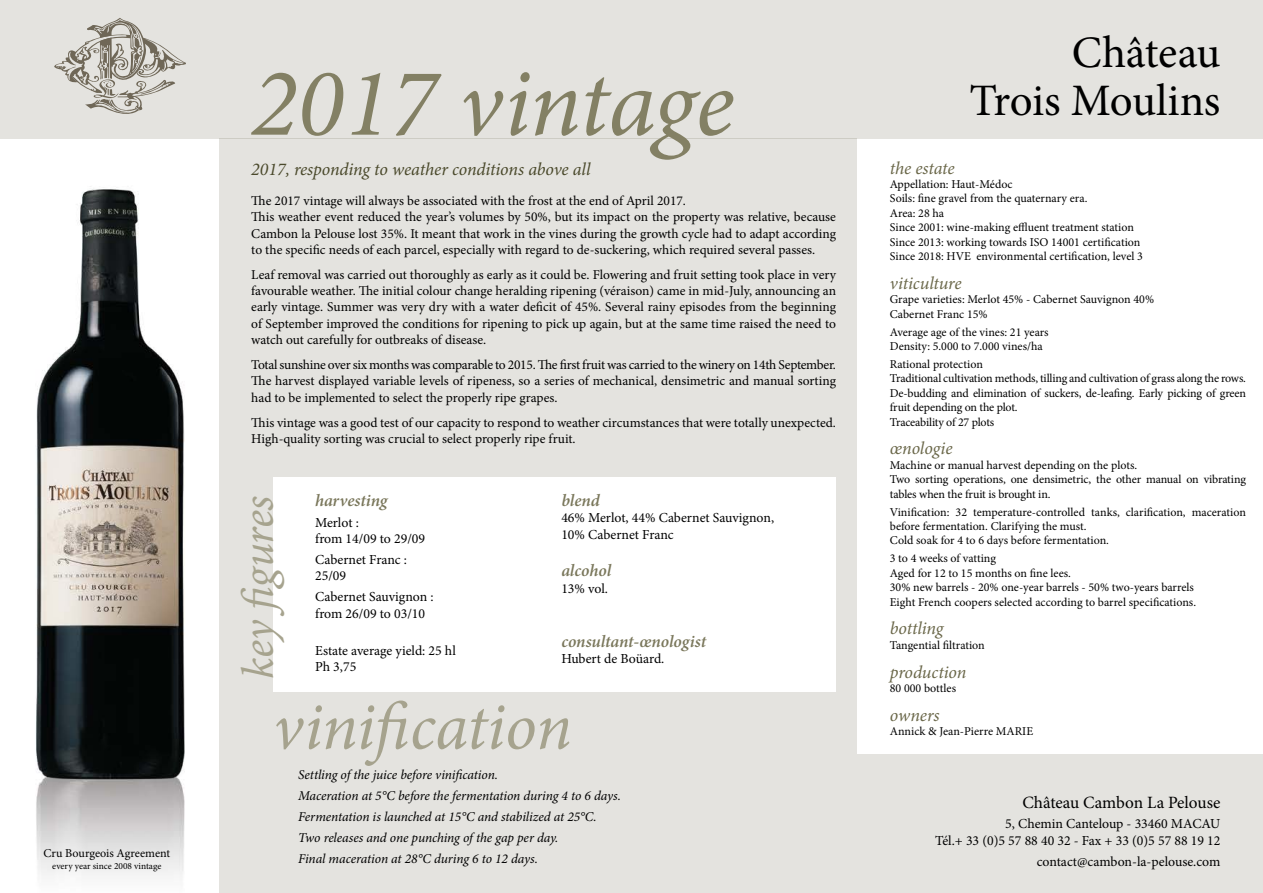
<style>
.page{position:relative;width:1263px;height:893px;background:#fff}
.page>*{position:absolute;margin:0;border:0;box-sizing:border-box;transform-origin:0 0}
.t1{font:italic 97.5px "Minion Pro";color:#838064}
.t2{font:italic 67.5px "Minion Pro";letter-spacing:-.01em;color:#a6a38e}
.t3{font:45px/48px "Minion Pro";letter-spacing:-.005em;color:#000;text-align:right}
.t4{font:italic 45px "Minion Pro";letter-spacing:-.01em;color:#a6a38e}
.t5{font:italic 18px "Minion Pro";letter-spacing:-.01em;color:#6a6749}
.t6{font:italic 18px "Minion Pro";letter-spacing:-.01em;color:#4a492b}
.t7{font:italic 600 17.25px "Minion Pro";letter-spacing:-.005em;color:#7a775b}
.t8{font:17.25px "Minion Pro";letter-spacing:-.005em;color:#000}
.t9{font:13.8px/16.5px "Minion Pro";color:#000}
.t10{font:13.5px/16.2px "Minion Pro";color:#000}
.t11{font:italic 13.5px/21px "Minion Pro";letter-spacing:-.01em;color:#000}
.t12{font:12.15px "Minion Pro";color:#000}
.t13{font:12px/14.4px "Minion Pro";letter-spacing:-.005em;color:#000}
.t14{font:9.45px "Minion Pro";color:#000}
</style>
<div class="page">
<img style="left:35px;top:186px;width:150px;height:691px">
<div style="left:0;top:0;width:1263px;height:138px;background:#e4e3df"></div>
<svg style="left:54px;top:18px;width:132px;height:96px"></svg>
<div style="left:219px;top:138px;width:638px;height:755px;background:#e4e3df"></div>
<div style="left:857px;top:755px;width:405px;height:138px;background:#e4e3df"></div>
<div style="left:273px;top:478px;width:563px;height:214px;background:#fff"></div>
<p class="t12" style="left:43px;top:844px;width:128px">Cru Bourgeois Agreement</p>
<p class="t14" style="left:52px;top:859px;width:111px">every year since 2008 vintage</p>
<h1 class="t1" style="left:251px;top:37px;width:485px">2017 vintage</h1>
<h3 class="t6" style="left:251px;top:157px;width:341px">2017, responding to weather conditions above all</h3>
<p class="t10" style="left:251px;top:193px;width:586px">The 2017 vintage will always be associated with the frost at the end of April 2017.<br>This weather event reduced the year’s volumes by 50%, but its impact on the property was relative, because Cambon la Pelouse lost 35%. It meant that work in the vines during the growth cycle had to adapt according to the specific needs of each parcel, especially with regard to de-suckering, which required several passes.</p>
<p class="t10" style="left:251px;top:267px;width:586px;text-align:justify">Leaf removal was carried out thoroughly as early as it could be. Flowering and fruit setting took place in very favourable weather. The initial colour change heralding ripening (véraison) came in mid-July, announcing an early vintage. Summer was very dry with a water deficit of 45%. Several rainy episodes from the beginning of September improved the conditions for ripening to pick up again, but at the same time raised the need to watch out carefully for outbreaks of disease.</p>
<p class="t10" style="left:251px;top:357px;width:586px;text-align:justify">Total sunshine over six months was comparable to 2015. The first fruit was carried to the winery on 14th September.<br>The harvest displayed variable levels of ripeness, so a series of mechanical, densimetric and manual sorting had to be implemented to select the properly ripe grapes.</p>
<p class="t10" style="left:251px;top:414px;width:586px">This vintage was a good test of our capacity to respond to weather circumstances that were totally unexpected.<br>High-quality sorting was crucial to select properly ripe fruit.</p>
<p class="t7" style="left:315px;top:488px;width:74px">harvesting</p>
<p class="t9" style="left:315px;top:514px;width:112px">Merlot :<br>from 14/09 to 29/09</p>
<p class="t9" style="left:315px;top:551px;width:93px">Cabernet Franc :<br>25/09</p>
<p class="t9" style="left:315px;top:588px;width:120px">Cabernet Sauvignon : from 26/09 to 03/10</p>
<p class="t9" style="left:315px;top:642px;width:142px">Estate average yield: 25 hl<br>Ph 3,75</p>
<p class="t7" style="left:561px;top:488px;width:40px">blend</p>
<p class="t9" style="left:561px;top:510px;width:214px">46% Merlot, 44% Cabernet Sauvignon,<br>10% Cabernet Franc</p>
<p class="t7" style="left:561px;top:559px;width:51px">alcohol</p>
<p class="t9" style="left:561px;top:580px;width:48px">13% vol.</p>
<h3 class="t4" style="left:228px;top:679px;width:185px;rotate:-90deg">key figures</h3>
<p class="t7" style="left:561px;top:629px;width:146px">consultant-œnologist</p>
<p class="t9" style="left:561px;top:650px;width:105px">Hubert de Boüard.</p>
<h2 class="t2" style="left:273px;top:681px;width:300px">vinification</h2>
<p class="t11" style="left:298px;top:764px;width:324px">Settling of the juice before vinification.<br>Maceration at 5°C before the fermentation during 4 to 6 days.<br>Fermentation is launched at 15°C and stabilized at 25°C.<br>Two releases and one punching of the gap per day.<br>Final maceration at 28°C during 6 to 12 days.</p>
<h3 class="t3" style="left:969px;top:29px;width:252px">Château<br>Trois Moulins</h3>
<h3 class="t5" style="left:890px;top:156px;width:67px">the estate</h3>
<p class="t13" style="left:890px;top:177px;width:255px">Appellation: Haut-Médoc<br>Soils: fine gravel from the quaternary era.<br>Area: 28 ha<br>Since 2001: wine-making effluent treatment station Since 2013: working towards ISO 14001 certification Since 2018: HVE environmental certification, level 3</p>
<h3 class="t5" style="left:890px;top:271px;width:73px">viticulture</h3>
<p class="t13" style="left:890px;top:292px;width:266px">Grape varieties: Merlot 45% - Cabernet Sauvignon 40%<br>Cabernet Franc 15%</p>
<p class="t13" style="left:890px;top:325px;width:160px">Average age of the vines: 21 years<br>Density: 5.000 to 7.000 vines/ha</p>
<p class="t13" style="left:890px;top:357px;width:358px">Rational protection<br>Traditional cultivation methods, tilling and cultivation of grass along the rows.<br>De-budding and elimination of suckers, de-leafing. Early picking of green fruit depending on the plot.<br>Traceability of 27 plots</p>
<h3 class="t5" style="left:890px;top:436px;width:64px">œnologie</h3>
<p class="t13" style="left:890px;top:458px;width:358px">Machine or manual harvest depending on the plots.<br>Two sorting operations, one densimetric, the other manual on vibrating tables when the fruit is brought in.</p>
<p class="t13" style="left:890px;top:505px;width:358px">Vinification: 32 temperature-controlled tanks, clarification, maceration before fermentation. Clarifying the must.<br>Cold soak for 4 to 6 days before fermentation.</p>
<p class="t13" style="left:890px;top:551px;width:308px">3 to 4 weeks of vatting<br>Aged for 12 to 15 months on fine lees.<br>30% new barrels - 20% one-year barrels - 50% two-years barrels Eight French coopers selected according to barrel specifications.</p>
<h3 class="t5" style="left:890px;top:616px;width:55px">bottling</h3>
<p class="t13" style="left:890px;top:638px;width:97px">Tangential filtration</p>
<h3 class="t5" style="left:890px;top:660px;width:78px">production</h3>
<p class="t13" style="left:890px;top:681px;width:68px">80 000 bottles</p>
<h3 class="t5" style="left:890px;top:703px;width:51px">owners</h3>
<p class="t13" style="left:890px;top:724px;width:145px">Annick &amp; Jean-Pierre MARIE</p>
<p class="t8" style="left:1022px;top:791px;width:200px">Château Cambon La Pelouse</p>
<p class="t9" style="left:935px;top:816px;width:287px;text-align:right">5, Chemin Canteloup - 33460 MACAU<br>Tél.+ 33 (0)5 57 88 40 32 - Fax + 33 (0)5 57 88 19 12</p>
<p class="t9" style="left:1037px;top:853px;width:185px">contact@cambon-la-pelouse.com</p>
</div>
